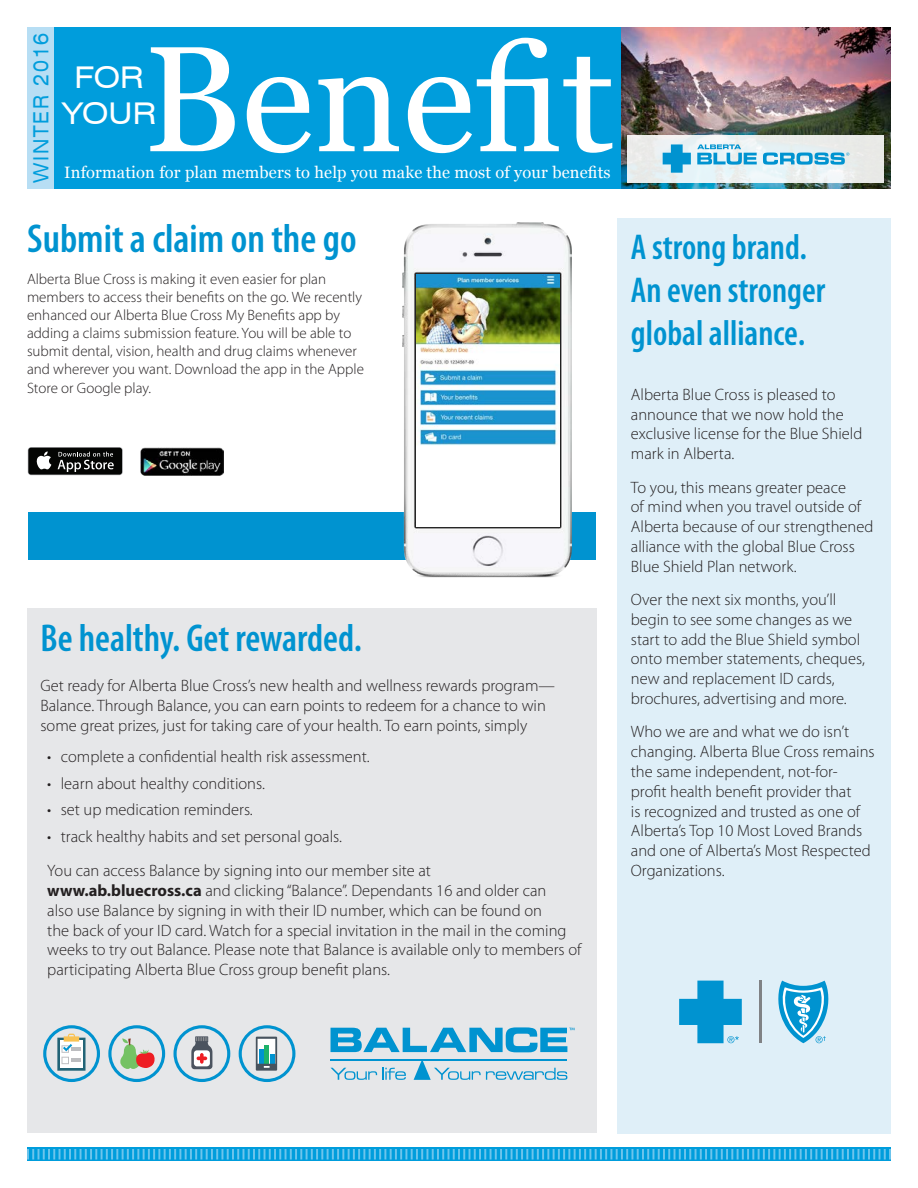
<style>
.page{position:relative;width:918px;height:1188px;background:#fff}
.page>*{position:absolute;margin:0;border:0;box-sizing:border-box;transform-origin:0 0}
.t1{font:150px "Georgia";color:#fff}
.t2{font:600 condensed 40.5px "Myriad Pro";color:#0093d0}
.t3{font:600 condensed 39px "Myriad Pro";color:#0093d0}
.t4{font:600 condensed 36px/43.2px "Myriad Pro";color:#0093d0}
.t5{font:expanded 30px/36px "Swiss 721 BT";color:#fff;text-align:center}
.t6{font:expanded 21px "Swiss 721 BT";letter-spacing:.1em;color:#009ddc;scale:.85 1}
.t7{font:300 16.5px/19.8px "Myriad Pro";color:#231f20}
.t8{font:16.5px "Georgia";letter-spacing:.01em;color:#fff}
.t9{font:300 15px/18px "Myriad Pro";color:#231f20}
.s1{font-weight:700}
</style>
<div class="page">
<div style="left:28px;top:513px;width:568px;height:47px;background:#0093d0"></div>
<div style="left:27px;top:27px;width:594px;height:162px;background:#009ddc"></div>
<div style="left:27px;top:27px;width:27px;height:162px;background:#b7def4"></div>
<img style="left:621px;top:27px;width:270px;height:162px">
<div style="left:628px;top:135px;width:256px;height:47px;background:#e9eeee"></div>
<svg style="left:697px;top:144px;width:60px;height:21px"></svg>
<svg style="left:763px;top:153px;width:86px;height:12px"></svg>
<svg style="left:663px;top:144px;width:28px;height:29px"></svg>
<div style="left:27px;top:1148px;width:864px;height:13px;background:#009ddc"></div>
<div style="left:27px;top:608px;width:569px;height:525px;background:#e6e7e9"></div>
<hr style="left:331px;top:1059px;width:236px;height:1px;background:#0093d0">
<svg style="left:331px;top:1068px;width:75px;height:12px"></svg>
<svg style="left:414px;top:1060px;width:153px;height:20px"></svg>
<svg style="left:331px;top:1027px;width:244px;height:25px"></svg>
<div style="left:617px;top:218px;width:274px;height:916px;background:#dfeff8"></div>
<svg style="left:27px;top:1149px;width:864px;height:11px"></svg>
<img style="left:403px;top:222px;width:168px;height:356px">
<img style="left:416px;top:274px;width:143px;height:252px">
<svg style="left:778px;top:981px;width:51px;height:62px"></svg>
<hr style="left:759px;top:981px;width:2px;height:62px;background:#808285">
<svg style="left:679px;top:981px;width:63px;height:62px"></svg>
<img style="left:141px;top:447px;width:82px;height:29px">
<div style="left:28px;top:447px;width:95px;height:28px;background:#808183;border-radius:3px"></div>
<div style="left:28px;top:448px;width:94px;height:27px;background:#040503;border-radius:3px"></div>
<svg style="left:36px;top:451px;width:15px;height:18px"></svg>
<svg style="left:58px;top:452px;width:56px;height:20px"></svg>
<svg style="left:43px;top:1025px;width:57px;height:57px"></svg>
<svg style="left:173px;top:1025px;width:57px;height:57px"></svg>
<svg style="left:108px;top:1025px;width:57px;height:57px"></svg>
<svg style="left:239px;top:1025px;width:56px;height:57px"></svg>
<p class="t6" style="left:28px;top:183px;width:178px;rotate:-90deg">WINTER 2016</p>
<p class="t1" style="left:143px;top:9px;width:472px">Benefit</p>
<p class="t5" style="left:62px;top:59px;width:96px">FOR<br>YOUR</p>
<p class="t8" style="left:64px;top:163px;width:548px">Information for plan members to help you make the most of your benefits</p>
<p class="t2" style="left:27px;top:214px;width:331px">Submit a claim on the go</p>
<p class="t9" style="left:27px;top:269px;width:338px">Alberta Blue Cross is making it even easier for plan members to access their benefits on the go. We recently enhanced our Alberta Blue Cross My Benefits app by adding a claims submission feature. You will be able to submit dental, vision, health and drug claims whenever and wherever you want. Download the app in the Apple</p>
<p class="t9" style="left:27px;top:379px;width:126px">Store or Google play.</p>
<p class="t3" style="left:40px;top:614px;width:323px">Be healthy. Get rewarded.</p>
<p class="t7" style="left:40px;top:676px;width:516px">Get ready for Alberta Blue Cross’s new health and wellness rewards program—<br>Balance. Through Balance, you can earn points to redeem for a chance to win some great prizes, just for taking care of your health. To earn points, simply</p>
<p class="t7" style="left:47px;top:747px;width:324px">• complete a confidential health risk assessment.</p>
<p class="t7" style="left:47px;top:773px;width:219px">• learn about healthy conditions.</p>
<p class="t7" style="left:47px;top:800px;width:207px">• set up medication reminders.</p>
<p class="t7" style="left:47px;top:819px;width:385px;line-height:34.3px">• track healthy habits and set personal goals.<br>You can access Balance by signing into our member site at</p>
<p class="t7" style="left:47px;top:880px;width:536px"><span class="s1">www.ab.bluecross.ca</span> and clicking “Balance”. Dependants 16 and older can<br>also use Balance by signing in with their ID number, which can be found on<br>the back of your ID card. Watch for a special invitation in the mail in the coming weeks to try out Balance. Please note that Balance is available only to members of participating Alberta Blue Cross group benefit plans.</p>
<p class="t4" style="left:631px;top:224px;width:196px">A strong brand.<br>An even stronger global alliance.</p>
<p class="t7" style="left:631px;top:384px;width:233px">Alberta Blue Cross is pleased to announce that we now hold the exclusive license for the Blue Shield mark in Alberta.</p>
<p class="t7" style="left:631px;top:477px;width:244px">To you, this means greater peace<br>of mind when you travel outside of<br>Alberta because of our strengthened alliance with the global Blue Cross<br>Blue Shield Plan network.</p>
<p class="t7" style="left:631px;top:590px;width:236px">Over the next six months, you’ll begin to see some changes as we start to add the Blue Shield symbol onto member statements, cheques, new and replacement ID cards, brochures, advertising and more.</p>
<p class="t7" style="left:631px;top:722px;width:245px">Who we are and what we do isn’t changing. Alberta Blue Cross remains the same independent, not-for&shy;profit health benefit provider that<br>is recognized and trusted as one of<br>Alberta’s Top 10 Most Loved Brands and one of Alberta’s Most Respected<br>Organizations.</p>
</div>
